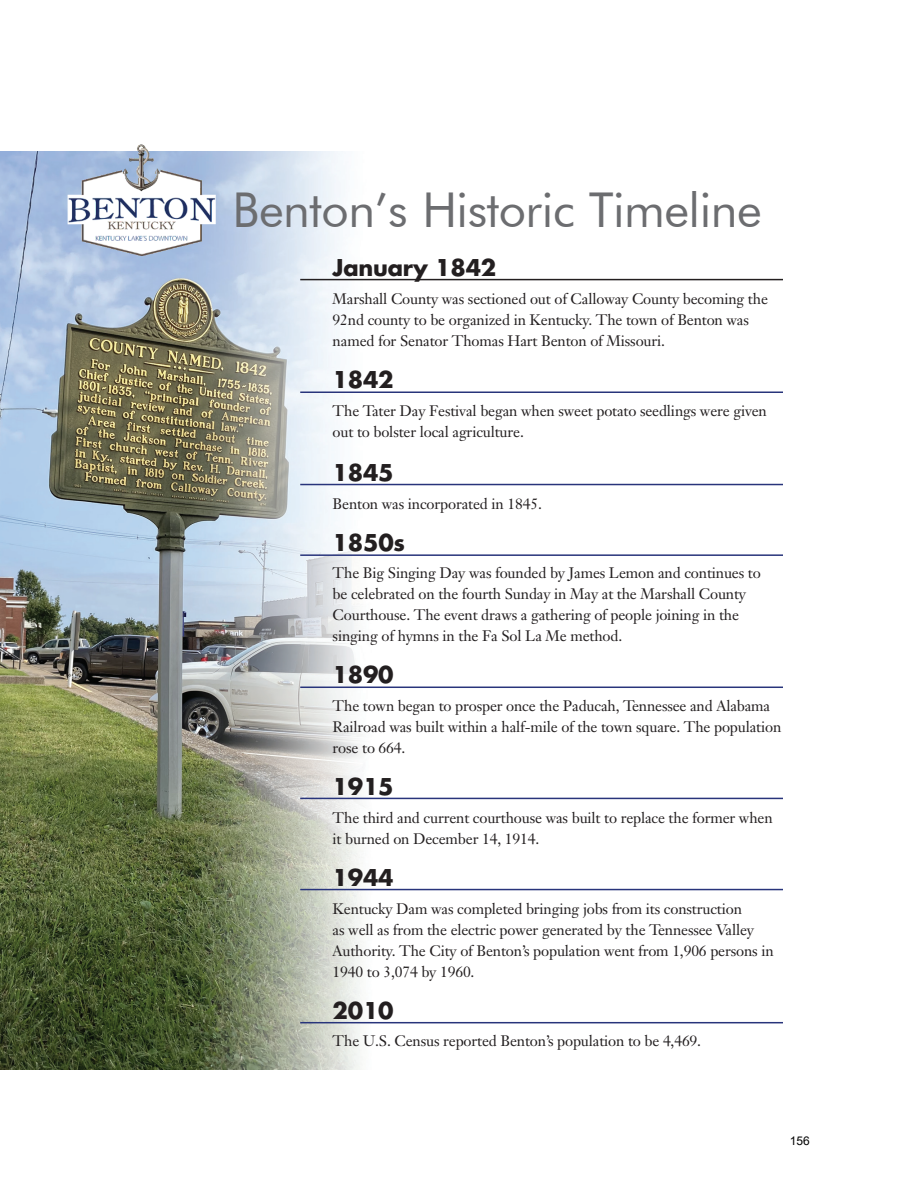
<style>
.page{position:relative;width:918px;height:1188px;background:#fff}
.page>*{position:absolute;margin:0;border:0;box-sizing:border-box;transform-origin:0 0}
.t1{font:48px "Futura BT";letter-spacing:-.01em;color:#6c6d70}
.t2{font:700 22.5px "Futura";letter-spacing:-.01em;color:#231f20}
.t3{font:15px/21px "Janson Text";letter-spacing:-.01em;color:#231f20}
.t4{font:12px "Arial";color:#000}
</style>
<div class="page">
<img style="left:0;top:152px;width:783px;height:918px">
<hr style="left:300px;top:279px;width:483px;height:1px;background:#231f20">
<hr style="left:300px;top:392px;width:483px;height:1px;background:#28347b">
<hr style="left:300px;top:484px;width:483px;height:1px;background:#28347b">
<hr style="left:300px;top:554px;width:483px;height:2px;background:#28347b">
<hr style="left:300px;top:687px;width:483px;height:1px;background:#28347b">
<hr style="left:300px;top:798px;width:483px;height:1px;background:#28347b">
<hr style="left:300px;top:1022px;width:483px;height:1px;background:#28347b">
<img style="left:64px;top:144px;width:154px;height:121px">
<hr style="left:300px;top:889px;width:483px;height:1px;background:#28347b">
<h1 class="t1" style="left:233px;top:181px;width:531px">Benton’s Historic Timeline</h1>
<h2 class="t2" style="left:333px;top:252px;width:165px">January 1842</h2>
<p class="t3" style="left:333px;top:288px;width:437px">Marshall County was sectioned out of Calloway County becoming the<br>92nd county to be organized in Kentucky. The town of Benton was named for Senator Thomas Hart Benton of Missouri.</p>
<h2 class="t2" style="left:333px;top:364px;width:63px">1842</h2>
<p class="t3" style="left:333px;top:400px;width:436px">The Tater Day Festival began when sweet potato seedlings were given out to bolster local agriculture.</p>
<h2 class="t2" style="left:333px;top:457px;width:63px">1845</h2>
<p class="t3" style="left:333px;top:493px;width:211px">Benton was incorporated in 1845.</p>
<h2 class="t2" style="left:333px;top:527px;width:74px">1850s</h2>
<p class="t3" style="left:333px;top:563px;width:430px">The Big Singing Day was founded by James Lemon and continues to be celebrated on the fourth Sunday in May at the Marshall County Courthouse. The event draws a gathering of people joining in the singing of hymns in the Fa Sol La Me method.</p>
<h2 class="t2" style="left:333px;top:659px;width:63px">1890</h2>
<p class="t3" style="left:333px;top:695px;width:450px">The town began to prosper once the Paducah, Tennessee and Alabama<br>Railroad was built within a half-mile of the town square. The population rose to 664.</p>
<h2 class="t2" style="left:333px;top:771px;width:63px">1915</h2>
<p class="t3" style="left:333px;top:807px;width:442px">The third and current courthouse was built to replace the former when it burned on December 14, 1914.</p>
<h2 class="t2" style="left:333px;top:862px;width:63px">1944</h2>
<p class="t3" style="left:333px;top:898px;width:443px">Kentucky Dam was completed bringing jobs from its construction<br>as well as from the electric power generated by the Tennessee Valley Authority. The City of Benton’s population went from 1,906 persons in 1940 to 3,074 by 1960.</p>
<h2 class="t2" style="left:333px;top:995px;width:63px">2010</h2>
<p class="t3" style="left:333px;top:1031px;width:370px">The U.S. Census reported Benton’s population to be 4,469.</p>
<p class="t4" style="left:790px;top:1132px;width:22px">156</p>
</div>
